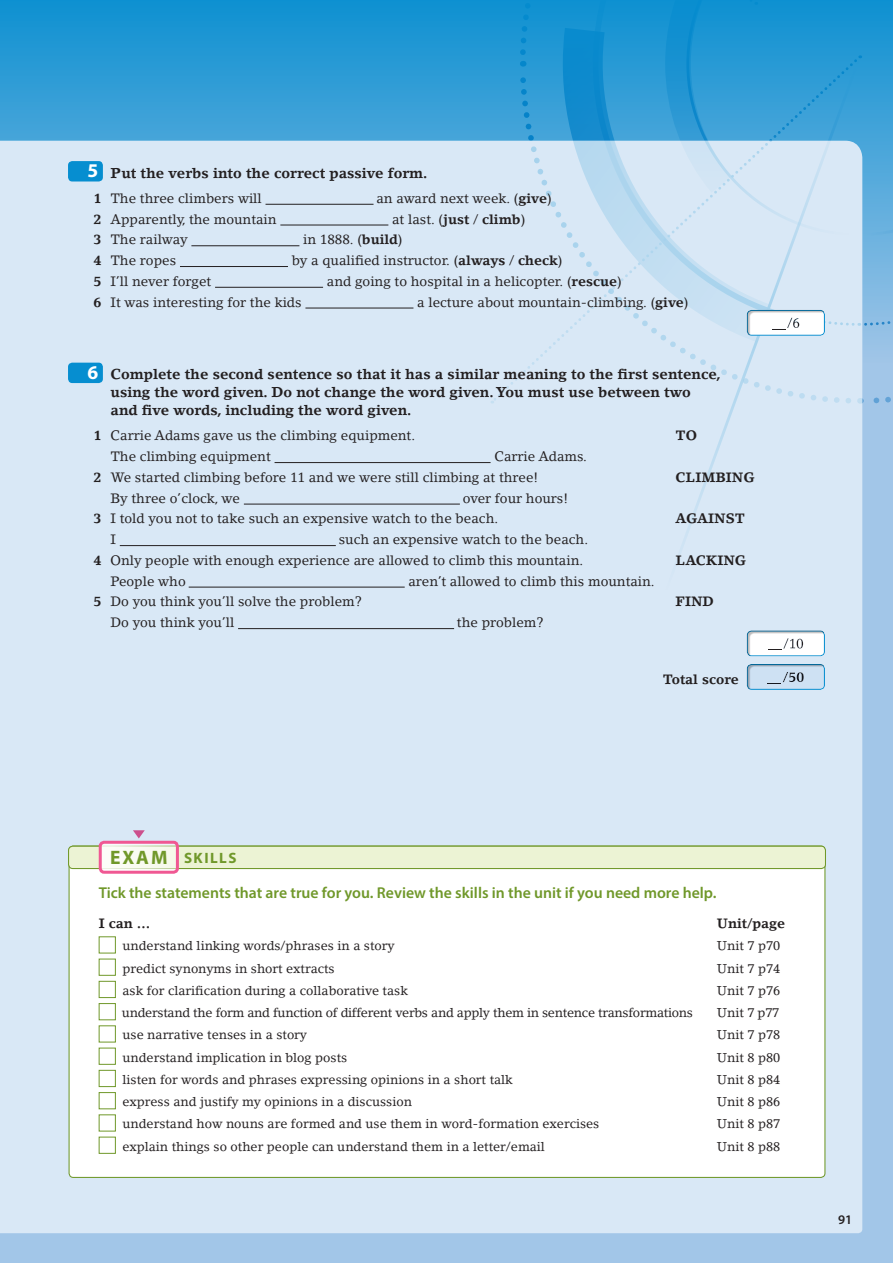
<style>
.page{position:relative;width:893px;height:1263px;background:#a2c6e8}
.page>*{position:absolute;margin:0;border:0;box-sizing:border-box;transform-origin:0 0}
.t1{font:700 19.5px "Myriad Pro";color:#70982a}
.t2{font:700 19.5px "Myriad Pro";color:#fff}
.Heading_B{font:600 15.75px "Myriad Pro";color:#70982a}
.t3{font:700 15px "Myriad Pro";letter-spacing:.1em;color:#70982a}
.Rubric_with_number{font:700 14.25px/18px "Lino Letter Std";color:#231f20}
.Body_text_with_numbe{font:13.5px "Lino Letter Std";color:#231f20}
.Body_text_no_number{font:13.5px "Lino Letter Std";color:#231f20}
.Body_text_with_numbe-2{font:700 13.5px "Lino Letter Std";color:#231f20}
.standard_text{font:700 13.5px "Lino Letter Std";color:#231f20}
.folio{font:600 13.2px "Myriad Pro";color:#231f20}
.standard_text-2{font:12.75px "Lino Letter Std";color:#231f20}
.standard_text-3{font:12.75px "Lino Letter Std";letter-spacing:-.02em;color:#231f20}
.s1{font-weight:700}
</style>
<div class="page">
<svg style="left:0;top:0;width:518px;height:141px;background:#2a9ad5"></svg>
<div style="left:0;top:141px;width:862px;height:1092px;background:#d9e8f6"></div>
<div style="left:663px;top:405px;width:199px;height:188px;background:#d9e8f6"></div>
<div style="left:490px;top:141px;width:28px;height:263px;background:#d9e8f6"></div>
<hr style="left:266px;top:204px;width:108px;height:1px;background:#231f20">
<hr style="left:280px;top:225px;width:108px;height:1px;background:#231f20">
<hr style="left:191px;top:245px;width:108px;height:1px;background:#231f20">
<hr style="left:180px;top:266px;width:108px;height:1px;background:#231f20">
<hr style="left:215px;top:287px;width:108px;height:1px;background:#231f20">
<hr style="left:305px;top:308px;width:108px;height:1px;background:#231f20">
<hr style="left:275px;top:462px;width:216px;height:1px;background:#231f20">
<hr style="left:244px;top:504px;width:216px;height:1px;background:#231f20">
<hr style="left:120px;top:545px;width:216px;height:1px;background:#231f20">
<hr style="left:189px;top:587px;width:216px;height:1px;background:#231f20">
<hr style="left:238px;top:628px;width:216px;height:1px;background:#231f20">
<div style="left:68px;top:161px;width:35px;height:20px;background:#068ed0;border-radius:4px"></div>
<svg style="left:518px;top:0;width:375px;height:405px;background:#92c8e8"></svg>
<div style="left:742px;top:308px;width:84px;height:29px;background:#231f20;opacity:.3"></div>
<div style="left:68px;top:363px;width:35px;height:20px;background:#068ed0;border-radius:4px"></div>
<div style="left:742px;top:629px;width:84px;height:29px;background:#231f20;opacity:.3"></div>
<div style="left:742px;top:663px;width:84px;height:28px;background:#231f20;opacity:.3"></div>
<div style="left:69px;top:846px;width:756px;height:331px;background:#fff;border-radius:4px"></div>
<div style="left:69px;top:846px;width:756px;height:22px;background:#ecf3d4;border-radius:4px"></div>
<div style="left:68px;top:846px;width:758px;height:23px;border:1px solid #70982a;border-radius:4px"></div>
<div style="left:99px;top:959px;width:17px;height:17px;border:1px solid #70982a"></div>
<div style="left:99px;top:981px;width:17px;height:17px;border:1px solid #70982a"></div>
<div style="left:99px;top:1003px;width:17px;height:17px;border:1px solid #70982a"></div>
<div style="left:99px;top:1048px;width:17px;height:17px;border:1px solid #70982a"></div>
<div style="left:99px;top:1070px;width:17px;height:17px;border:1px solid #70982a"></div>
<div style="left:99px;top:1092px;width:17px;height:17px;border:1px solid #70982a"></div>
<div style="left:99px;top:1137px;width:17px;height:17px;border:1px solid #70982a"></div>
<svg style="left:100px;top:842px;width:77px;height:30px;background:#f5f8ed"></svg>
<svg style="left:133px;top:830px;width:12px;height:8px"></svg>
<div style="left:99px;top:841px;width:80px;height:33px;border:3px solid #f05893;border-radius:4px"></div>
<p class="t2" style="left:87px;top:158px;width:12px">5</p>
<p class="Rubric_with_number" style="left:111px;top:164px;width:318px">Put the verbs into the correct passive form.</p>
<p class="Body_text_with_numbe" style="left:94px;top:190px;width:170px"><span class="s1">1</span> The three climbers will</p>
<p class="Body_text_with_numbe" style="left:376px;top:190px;width:178px">an award next week. (<span class="s1">give</span>)</p>
<p class="Body_text_with_numbe" style="left:94px;top:211px;width:185px"><span class="s1">2</span> Apparently, the mountain</p>
<p class="Body_text_with_numbe" style="left:392px;top:211px;width:135px">at last. (<span class="s1">just</span> / <span class="s1">climb</span>)</p>
<p class="Body_text_with_numbe" style="left:94px;top:231px;width:96px"><span class="s1">3</span> The railway</p>
<p class="Body_text_with_numbe" style="left:303px;top:231px;width:102px">in 1888. (<span class="s1">build</span>)</p>
<p class="Body_text_with_numbe" style="left:94px;top:252px;width:84px"><span class="s1">4</span> The ropes</p>
<p class="Body_text_with_numbe" style="left:292px;top:252px;width:273px">by a qualified instructor. (<span class="s1">always</span> / <span class="s1">check</span>)</p>
<p class="Body_text_with_numbe" style="left:94px;top:273px;width:119px"><span class="s1">5</span> I’ll never forget</p>
<p class="Body_text_with_numbe" style="left:327px;top:273px;width:297px">and going to hospital in a helicopter. (<span class="s1">rescue</span>)</p>
<p class="Body_text_with_numbe" style="left:94px;top:294px;width:210px"><span class="s1">6</span> It was interesting for the kids</p>
<p class="Body_text_with_numbe" style="left:417px;top:294px;width:273px">a lecture about mountain-climbing. (<span class="s1">give</span>)</p>
<p class="t2" style="left:87px;top:359px;width:12px">6</p>
<p class="Rubric_with_number" style="left:111px;top:365px;width:611px">Complete the second sentence so that it has a similar meaning to the first sentence, using the word given. Do not change the word given. You must use between two and five words, including the word given.</p>
<p class="Body_text_with_numbe" style="left:94px;top:427px;width:323px"><span class="s1">1</span> Carrie Adams gave us the climbing equipment.</p>
<p class="Body_text_with_numbe-2" style="left:676px;top:427px;width:23px">TO</p>
<p class="Body_text_no_number" style="left:111px;top:448px;width:162px">The climbing equipment</p>
<p class="Body_text_no_number" style="left:494px;top:448px;width:94px">Carrie Adams.</p>
<p class="Body_text_with_numbe" style="left:94px;top:469px;width:446px"><span class="s1">2</span> We started climbing before 11 and we were still climbing at three!</p>
<p class="Body_text_with_numbe-2" style="left:676px;top:469px;width:81px">CLIMBING</p>
<p class="Body_text_no_number" style="left:111px;top:490px;width:131px">By three o’clock, we</p>
<p class="Body_text_no_number" style="left:463px;top:490px;width:107px">over four hours!</p>
<p class="Body_text_with_numbe" style="left:94px;top:510px;width:406px"><span class="s1">3</span> I told you not to take such an expensive watch to the beach.</p>
<p class="Body_text_with_numbe-2" style="left:676px;top:510px;width:71px">AGAINST</p>
<p class="Body_text_no_number" style="left:111px;top:531px;width:7px">I</p>
<p class="Body_text_no_number" style="left:339px;top:531px;width:251px">such an expensive watch to the beach.</p>
<p class="Body_text_with_numbe" style="left:94px;top:552px;width:491px"><span class="s1">4</span> Only people with enough experience are allowed to climb this mountain.</p>
<p class="Body_text_with_numbe-2" style="left:676px;top:552px;width:72px">LACKING</p>
<p class="Body_text_no_number" style="left:111px;top:573px;width:77px">People who</p>
<p class="Body_text_no_number" style="left:408px;top:573px;width:248px">aren’t allowed to climb this mountain.</p>
<p class="Body_text_with_numbe" style="left:94px;top:593px;width:270px"><span class="s1">5</span> Do you think you’ll solve the problem?</p>
<p class="Body_text_with_numbe-2" style="left:676px;top:593px;width:40px">FIND</p>
<p class="Body_text_no_number" style="left:111px;top:614px;width:125px">Do you think you’ll</p>
<p class="Body_text_no_number" style="left:457px;top:614px;width:89px">the problem?</p>
<p class="standard_text" style="left:663px;top:671px;width:78px">Total score</p>
<p class="t1" style="left:110px;top:844px;width:59px">EXAM</p>
<p class="t3" style="left:184px;top:848px;width:54px">SKILLS</p>
<p class="Heading_B" style="left:99px;top:883px;width:619px">Tick the statements that are true for you. Review the skills in the unit if you need more help.</p>
<p class="standard_text" style="left:99px;top:915px;width:53px">I can …</p>
<p class="standard_text" style="left:717px;top:915px;width:70px">Unit/page</p>
<p class="standard_text-2" style="left:123px;top:938px;width:274px">understand linking words/phrases in a story</p>
<p class="standard_text-2" style="left:717px;top:938px;width:65px">Unit 7 p70</p>
<p class="standard_text-2" style="left:123px;top:960px;width:214px">predict synonyms in short extracts</p>
<p class="standard_text-2" style="left:717px;top:960px;width:65px">Unit 7 p74</p>
<p class="standard_text-2" style="left:123px;top:983px;width:287px">ask for clarification during a collaborative task</p>
<p class="standard_text-2" style="left:717px;top:983px;width:65px">Unit 7 p76</p>
<p class="standard_text-3" style="left:122px;top:1005px;width:573px">understand the form and function of different verbs and apply them in sentence transformations</p>
<p class="standard_text-2" style="left:717px;top:1005px;width:64px">Unit 7 p77</p>
<p class="standard_text-2" style="left:123px;top:1027px;width:186px">use narrative tenses in a story</p>
<p class="standard_text-2" style="left:717px;top:1027px;width:65px">Unit 7 p78</p>
<p class="standard_text-2" style="left:123px;top:1049px;width:226px">understand implication in blog posts</p>
<p class="standard_text-2" style="left:717px;top:1049px;width:65px">Unit 8 p80</p>
<p class="standard_text-2" style="left:123px;top:1072px;width:392px">listen for words and phrases expressing opinions in a short talk</p>
<p class="standard_text-2" style="left:717px;top:1072px;width:65px">Unit 8 p84</p>
<p class="standard_text-2" style="left:123px;top:1094px;width:291px">express and justify my opinions in a discussion</p>
<p class="standard_text-2" style="left:717px;top:1094px;width:65px">Unit 8 p86</p>
<p class="standard_text-2" style="left:123px;top:1116px;width:478px">understand how nouns are formed and use them in word-formation exercises</p>
<p class="standard_text-2" style="left:717px;top:1116px;width:65px">Unit 8 p87</p>
<p class="standard_text-2" style="left:123px;top:1138px;width:424px">explain things so other people can understand them in a letter/email</p>
<p class="standard_text-2" style="left:717px;top:1138px;width:65px">Unit 8 p88</p>
<p class="folio" style="left:838px;top:1211px;width:16px">91</p>
</div>
